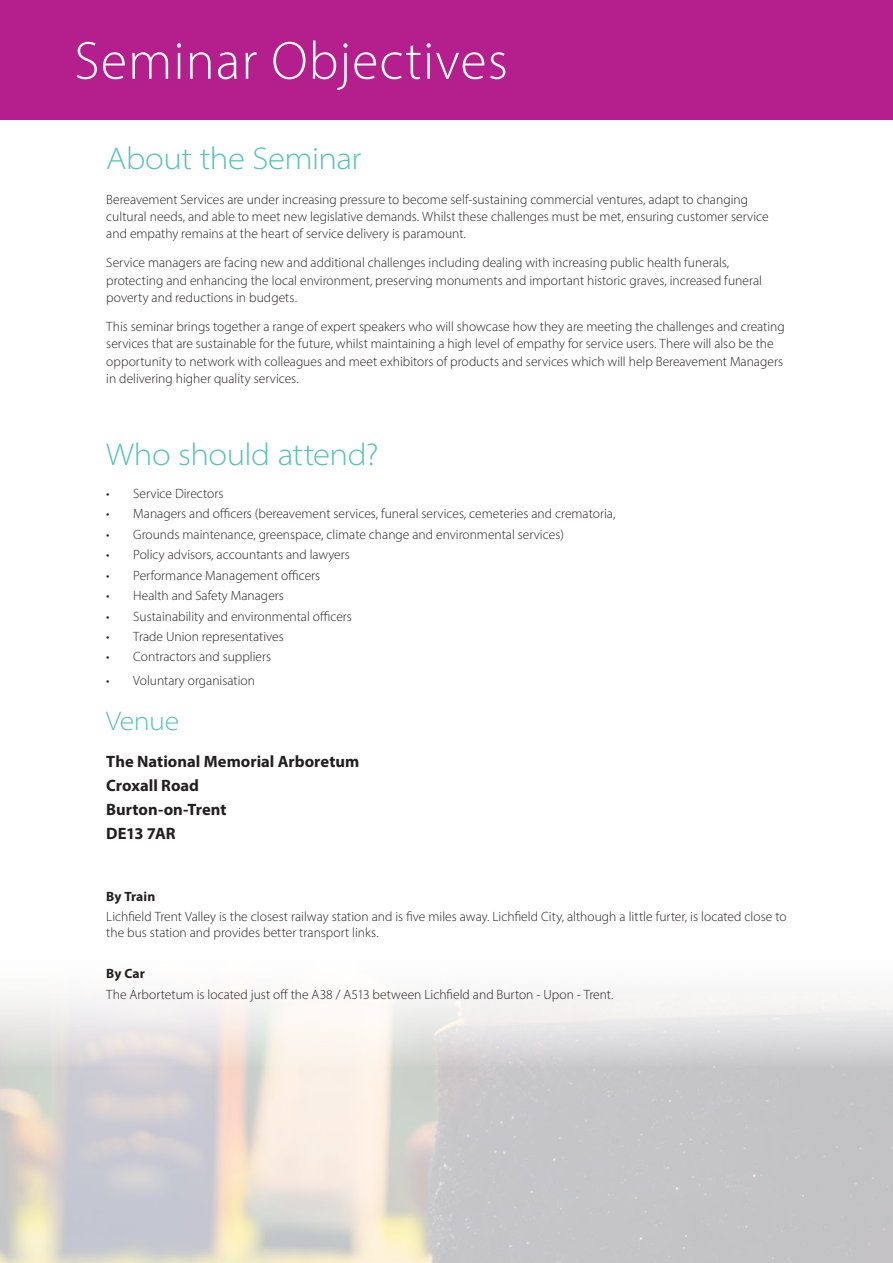
<style>
.page{position:relative;width:893px;height:1263px;background:#fff}
.page>*{position:absolute;margin:0;border:0;box-sizing:border-box;transform-origin:0 0}
.t1{font:300 54px "Myriad Pro";letter-spacing:.02em;color:#fff}
.Green_Header{font:300 semi-expanded 31.5px "Myriad Pro";letter-spacing:-.015em;color:#55c2bb}
.Green_Header-2{font:300 semi-expanded 27px "Myriad Pro";letter-spacing:-.02em;color:#55c2bb}
.Body{font:700 16.5px "Myriad Pro";color:#231f20}
.Body-2{font:300 13.5px/17.2px "Myriad Pro";color:#231f20}
.Body-3{font:700 13.5px "Myriad Pro";letter-spacing:.01em;color:#231f20}
</style>
<div class="page">
<div style="left:0;top:0;width:893px;height:119px;background:#b41e8d"></div>
<p class="t1" style="left:74px;top:28px;width:435px">Seminar Objectives</p>
<p class="Green_Header" style="left:106px;top:140px;width:257px">About the Seminar</p>
<p class="Body-2" style="left:106px;top:190px;width:664px">Bereavement Services are under increasing pressure to become self-sustaining commercial ventures, adapt to changing cultural needs, and able to meet new legislative demands. Whilst these challenges must be met, ensuring customer service and empathy remains at the heart of service delivery is paramount.</p>
<p class="Body-2" style="left:106px;top:254px;width:657px">Service managers are facing new and additional challenges including dealing with increasing public health funerals, protecting and enhancing the local environment, preserving monuments and important historic graves, increased funeral poverty and reductions in budgets.</p>
<p class="Body-2" style="left:106px;top:318px;width:680px">This seminar brings together a range of expert speakers who will showcase how they are meeting the challenges and creating services that are sustainable for the future, whilst maintaining a high level of empathy for service users. There will also be the opportunity to network with colleagues and meet exhibitors of products and services which will help Bereavement Managers in delivering higher quality services.</p>
<p class="Green_Header" style="left:106px;top:435px;width:274px">Who should attend?</p>
<p class="Body-2" style="left:106px;top:484px;width:119px">• Service Directors</p>
<p class="Body-2" style="left:106px;top:505px;width:511px">• Managers and officers (bereavement services, funeral services, cemeteries and crematoria,</p>
<p class="Body-2" style="left:106px;top:525px;width:459px">• Grounds maintenance, greenspace, climate change and environmental services)</p>
<p class="Body-2" style="left:106px;top:546px;width:245px">• Policy advisors, accountants and lawyers</p>
<p class="Body-2" style="left:106px;top:566px;width:215px">• Performance Management officers</p>
<p class="Body-2" style="left:106px;top:587px;width:179px">• Health and Safety Managers</p>
<p class="Body-2" style="left:106px;top:607px;width:247px">• Sustainability and environmental officers</p>
<p class="Body-2" style="left:106px;top:628px;width:179px">• Trade Union representatives</p>
<p class="Body-2" style="left:106px;top:648px;width:166px">• Contractors and suppliers</p>
<p class="Body-2" style="left:106px;top:672px;width:150px">• Voluntary organisation</p>
<p class="Green_Header-2" style="left:106px;top:705px;width:74px">Venue</p>
<p class="Body" style="left:106px;top:751px;width:255px">The National Memorial Arboretum</p>
<p class="Body" style="left:106px;top:775px;width:94px">Croxall Road</p>
<p class="Body" style="left:106px;top:799px;width:122px">Burton-on-Trent</p>
<p class="Body" style="left:106px;top:823px;width:71px">DE13 7AR</p>
<p class="Body-3" style="left:106px;top:887px;width:50px">By Train</p>
<p class="Body-2" style="left:106px;top:908px;width:682px;line-height:16.2px">Lichfield Trent Valley is the closest railway station and is five miles away. Lichfield City, although a little furter, is located close to the bus station and provides better transport links.</p>
<p class="Body-3" style="left:106px;top:965px;width:40px">By Car</p>
<p class="Body-2" style="left:106px;top:985px;width:509px">The Arbortetum is located just off the A38 / A513 between Lichfield and Burton - Upon - Trent.</p>
</div>
